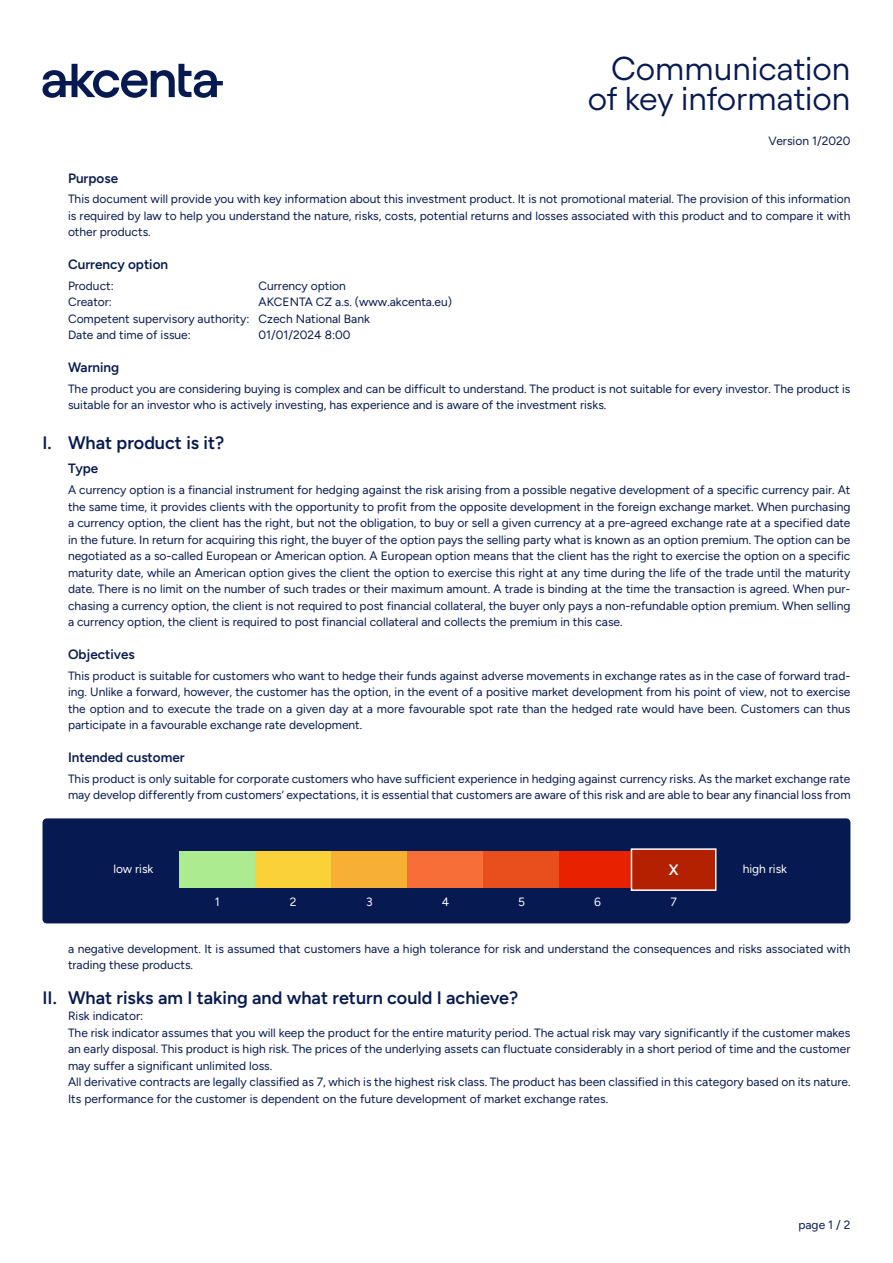
<style>
.page{position:relative;width:893px;height:1263px;background:#fff}
.page>*{position:absolute;margin:0;border:0;box-sizing:border-box;transform-origin:0 0}
.t1{font:33px/30px "Avantt TRIAL";color:#061950;text-align:right}
.t2{font:600 18px "Figtree";color:#061950}
.t3{font:600 15px "Figtree";color:#fff}
.t4{font:600 13.5px "Figtree";color:#061950}
.t5{font:12px/16.5px "Figtree";color:#061950}
.t6{font:12px "Figtree";color:#fff}
</style>
<div class="page">
<svg style="left:43px;top:64px;width:180px;height:34px"></svg>
<div style="left:43px;top:818px;width:807px;height:105px;background:#061950;border-radius:4px"></div>
<div style="left:179px;top:851px;width:76px;height:37px;background:#adeb91"></div>
<div style="left:255px;top:851px;width:76px;height:37px;background:#fad138"></div>
<div style="left:331px;top:851px;width:76px;height:37px;background:#f7b033"></div>
<div style="left:407px;top:851px;width:76px;height:37px;background:#f76e38"></div>
<div style="left:483px;top:851px;width:76px;height:37px;background:#e84f1c"></div>
<div style="left:559px;top:851px;width:77px;height:37px;background:#e82100"></div>
<div style="left:631px;top:848px;width:85px;height:43px;background:#b32100;border:2px solid #fff"></div>
<h1 class="t1" style="left:588px;top:52px;width:264px">Communication of key information</h1>
<p class="t5" style="left:769px;top:133px;width:83px">Version 1/2020</p>
<p class="t4" style="left:68px;top:170px;width:52px">Purpose</p>
<p class="t5" style="left:68px;top:191px;width:784px;text-align:justify">This document will provide you with key information about this investment product. It is not promotional material. The provision of this information is required by law to help you understand the nature, risks, costs, potential returns and losses associated with this product and to compare it with other products.</p>
<p class="t4" style="left:68px;top:256px;width:102px">Currency option</p>
<p class="t5" style="left:68px;top:277px;width:47px">Product:</p>
<p class="t5" style="left:259px;top:277px;width:89px">Currency option</p>
<p class="t5" style="left:68px;top:294px;width:45px">Creator:</p>
<p class="t5" style="left:68px;top:294px;width:385px;text-indent:190px">AKCENTA CZ a.s. (www.akcenta.eu)<br>Competent supervisory authority: Czech National Bank<br>Date and time of issue:</p>
<p class="t5" style="left:259px;top:327px;width:93px">01/01/2024 8:00</p>
<p class="t4" style="left:68px;top:359px;width:53px">Warning</p>
<p class="t5" style="left:68px;top:380px;width:784px">The product you are considering buying is complex and can be difficult to understand. The product is not suitable for every investor. The product is suitable for an investor who is actively investing, has experience and is aware of the investment risks.</p>
<h2 class="t2" style="left:43px;top:432px;width:183px">I. What product is it?</h2>
<p class="t4" style="left:68px;top:461px;width:32px">Type</p>
<p class="t5" style="left:68px;top:482px;width:784px;text-align:justify">A currency option is a financial instrument for hedging against the risk arising from a possible negative development of a specific currency pair. At the same time, it provides clients with the opportunity to profit from the opposite development in the foreign exchange market. When purchasing a currency option, the client has the right, but not the obligation, to buy or sell a given currency at a pre-agreed exchange rate at a specified date in the future. In return for acquiring this right, the buyer of the option pays the selling party what is known as an option premium. The option can be negotiated as a so-called European or American option. A European option means that the client has the right to exercise the option on a specific maturity date, while an American option gives the client the option to exercise this right at any time during the life of the trade until the maturity date. There is no limit on the number of such trades or their maximum amount. A trade is binding at the time the transaction is agreed. When pur&shy;chasing a currency option, the client is not required to post financial collateral, the buyer only pays a non-refundable option premium. When selling a currency option, the client is required to post financial collateral and collects the premium in this case.</p>
<p class="t4" style="left:68px;top:646px;width:68px">Objectives</p>
<p class="t5" style="left:68px;top:667px;width:784px;text-align:justify">This product is suitable for customers who want to hedge their funds against adverse movements in exchange rates as in the case of forward trad&shy;ing. Unlike a forward, however, the customer has the option, in the event of a positive market development from his point of view, not to exercise the option and to execute the trade on a given day at a more favourable spot rate than the hedged rate would have been. Customers can thus participate in a favourable exchange rate development.</p>
<p class="t4" style="left:68px;top:749px;width:118px">Intended customer</p>
<p class="t5" style="left:68px;top:770px;width:784px">This product is only suitable for corporate customers who have sufficient experience in hedging against currency risks. As the market exchange rate may develop differently from customers‘ expectations, it is essential that customers are aware of this risk and are able to bear any financial loss from</p>
<p class="t6" style="left:113px;top:862px;width:42px">low risk</p>
<p class="t6" style="left:215px;top:895px;width:6px">1</p>
<p class="t3" style="left:669px;top:861px;width:11px">X</p>
<p class="t6" style="left:743px;top:862px;width:46px">high risk</p>
<p class="t6" style="left:290px;top:895px;width:8px">2</p>
<p class="t6" style="left:366px;top:895px;width:8px">3</p>
<p class="t6" style="left:442px;top:895px;width:9px">4</p>
<p class="t6" style="left:518px;top:895px;width:8px">5</p>
<p class="t6" style="left:594px;top:895px;width:8px">6</p>
<p class="t6" style="left:670px;top:895px;width:8px">7</p>
<p class="t5" style="left:68px;top:940px;width:784px">a negative development. It is assumed that customers have a high tolerance for risk and understand the consequences and risks associated with trading these products.</p>
<h2 class="t2" style="left:43px;top:987px;width:477px">II. What risks am I taking and what return could I achieve?</h2>
<p class="t5" style="left:68px;top:1008px;width:784px">Risk indicator:<br>The risk indicator assumes that you will keep the product for the entire maturity period. The actual risk may vary significantly if the customer makes an early disposal. This product is high risk. The prices of the underlying assets can fluctuate considerably in a short period of time and the customer may suffer a significant unlimited loss.<br>All derivative contracts are legally classified as 7, which is the highest risk class. The product has been classified in this category based on its nature.<br>Its performance for the customer is dependent on the future development of market exchange rates.</p>
<p class="t5" style="left:798px;top:1216px;width:54px">page 1 / 2</p>
</div>
